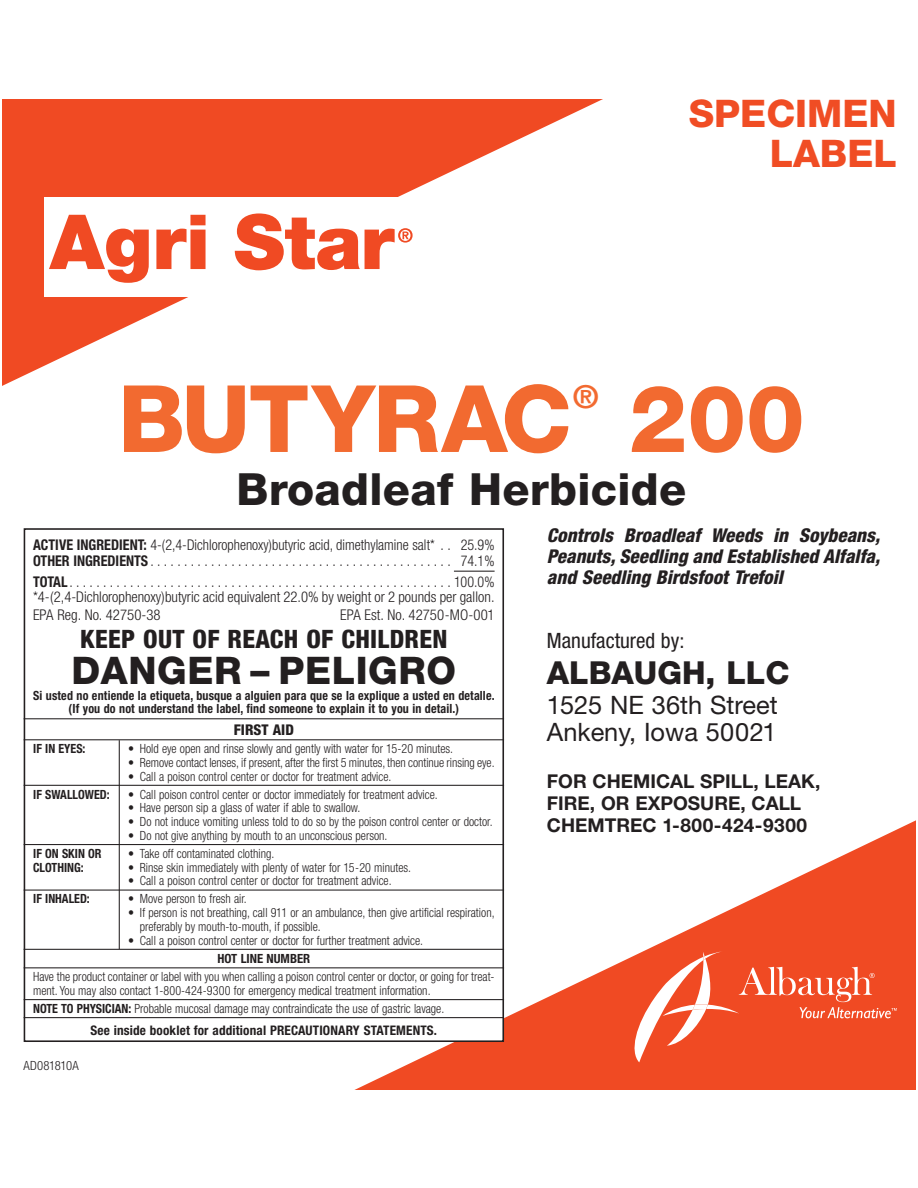
<style>
.page{position:relative;width:918px;height:1188px;background:#fff}
.page>*{position:absolute;margin:0;border:0;box-sizing:border-box;transform-origin:0 0}
.t1{font:800 93px "Helvetica Neue";letter-spacing:-.01em;color:#f26a30}
.t2{font:800 44.4px "Helvetica Neue";letter-spacing:.005em;color:#231f20}
.t3{font:800 38.1px "Helvetica Neue";letter-spacing:.015em;color:#231f20}
.t4{font:800 38.1px/40.2px "Helvetica Neue";color:#f04d24;text-align:right}
.t5{font:800 31.65px "Helvetica Neue";color:#231f20}
.t6{font:700 31.65px "Helvetica Neue";color:#f26a30}
.t7{font:25.35px/27.5px "Helvetica Neue";color:#231f20}
.t8{font:800 condensed 25.35px "Helvetica Neue";letter-spacing:.015em;color:#231f20}
.t9{font:condensed 21.15px "Helvetica Neue";color:#231f20}
.t10{font:italic 800 condensed 19.05px/21.1px "Helvetica Neue";color:#231f20;text-align:justify}
.t11{font:700 19.05px/22.2px "Helvetica Neue";color:#231f20}
.t12{font:300 condensed 14.85px/15.9px "Helvetica Neue";color:#231f20;scale:.95 1}
.t13{font:300 condensed 14.85px "Helvetica Neue";color:#231f20}
.t14{font:800 condensed 14.85px "Helvetica Neue";color:#231f20}
.t15{font:700 condensed 13.2px "Helvetica Neue";letter-spacing:.01em;color:#231f20}
.t16{font:300 condensed 12.75px/13.8px "Helvetica Neue";color:#231f20;scale:.95 1}
.t17{font:700 condensed 12.75px/13.8px "Helvetica Neue";letter-spacing:.01em;color:#231f20;text-align:center;scale:.95 1}
.t18{font:700 condensed 12.75px "Helvetica Neue";letter-spacing:.01em;color:#231f20}
.t19{font:300 condensed 12.75px "Helvetica Neue";color:#231f20}
.s1{font-weight:700}
</style>
<div class="page">
<svg style="left:356px;top:811px;width:560px;height:278px"></svg>
<svg style="left:2px;top:99px;width:601px;height:287px"></svg>
<div style="left:44px;top:197px;width:421px;height:100px;background:#fff"></div>
<svg style="left:49px;top:215px;width:100px;height:68px"></svg>
<svg style="left:156px;top:215px;width:50px;height:54px"></svg>
<svg style="left:235px;top:213px;width:178px;height:57px"></svg>
<div style="left:24px;top:529px;width:479px;height:512px;background:#fff"></div>
<div style="left:24px;top:528px;width:480px;height:514px;border:2px solid #231f20"></div>
<hr style="left:454px;top:571px;width:41px;height:1px;background:#231f20">
<hr style="left:24px;top:718px;width:480px;height:1px;background:#231f20">
<hr style="left:24px;top:739px;width:480px;height:1px;background:#231f20">
<hr style="left:24px;top:785px;width:480px;height:1px;background:#231f20">
<hr style="left:24px;top:844px;width:480px;height:1px;background:#231f20">
<hr style="left:24px;top:890px;width:480px;height:1px;background:#231f20">
<hr style="left:24px;top:949px;width:480px;height:1px;background:#231f20">
<hr style="left:24px;top:967px;width:480px;height:1px;background:#231f20">
<hr style="left:24px;top:999px;width:480px;height:1px;background:#231f20">
<hr style="left:24px;top:1017px;width:480px;height:1px;background:#231f20">
<hr style="left:119px;top:740px;width:1px;height:209px;background:#231f20">
<svg style="left:635px;top:951px;width:262px;height:111px;background:#f1603e"></svg>
<h3 class="t4" style="left:689px;top:96px;width:209px">SPECIMEN<br>LABEL</h3>
<h1 class="t1" style="left:118px;top:386px;width:455px">BUTYRAC</h1>
<h3 class="t6" style="left:573px;top:385px;width:27px">®</h3>
<h1 class="t1" style="left:629px;top:386px;width:177px">200</h1>
<h2 class="t2" style="left:237px;top:473px;width:451px">Broadleaf Herbicide</h2>
<p class="t12" style="left:33px;top:538px;width:487px"><span class="s1">ACTIVE INGREDIENT:</span> 4-(2,4-Dichlorophenoxy)butyric acid, dimethylamine salt* . . 25.9%<br><span class="s1">OTHER INGREDIENTS</span> . . . . . . . . . . . . . . . . . . . . . . . . . . . . . . . . . . . . . . . . . . . . . 74.1%</p>
<p class="t12" style="left:33px;top:575px;width:487px"><span class="s1">TOTAL</span> . . . . . . . . . . . . . . . . . . . . . . . . . . . . . . . . . . . . . . . . . . . . . . . . . . . . . . . . . 100.0% *4-(2,4-Dichlorophenoxy)butyric acid equivalent 22.0% by weight or 2 pounds per gallon.</p>
<p class="t13" style="left:33px;top:610px;width:129px">EPA Reg. No. 42750-38</p>
<p class="t13" style="left:340px;top:610px;width:156px">EPA Est. No. 42750-MO-001</p>
<h3 class="t8" style="left:80px;top:630px;width:369px">KEEP OUT OF REACH OF CHILDREN</h3>
<h3 class="t3" style="left:71px;top:657px;width:386px">DANGER – PELIGRO</h3>
<p class="t17" style="left:33px;top:689px;width:487px">Si usted no entiende la etiqueta, busque a alguien para que se la explique a usted en detalle. (If you do not understand the label, find someone to explain it to you in detail.)</p>
<p class="t14" style="left:234px;top:724px;width:62px">FIRST AID</p>
<p class="t17" style="left:33px;top:743px;width:57px">IF IN EYES:</p>
<p class="t16" style="left:128px;top:743px;width:343px">• Hold eye open and rinse slowly and gently with water for 15-20 minutes.</p>
<p class="t16" style="left:128px;top:756px;width:387px">• Remove contact lenses, if present, after the first 5 minutes, then continue rinsing eye.</p>
<p class="t16" style="left:128px;top:770px;width:279px">• Call a poison control center or doctor for treatment advice.</p>
<p class="t17" style="left:33px;top:788px;width:82px">IF SWALLOWED:</p>
<p class="t16" style="left:128px;top:788px;width:327px">• Call poison control center or doctor immediately for treatment advice.</p>
<p class="t16" style="left:128px;top:802px;width:246px">• Have person sip a glass of water if able to swallow.</p>
<p class="t16" style="left:128px;top:816px;width:385px">• Do not induce vomiting unless told to do so by the poison control center or doctor.</p>
<p class="t16" style="left:128px;top:829px;width:274px">• Do not give anything by mouth to an unconscious person.</p>
<p class="t17" style="left:33px;top:847px;width:74px">IF ON SKIN OR</p>
<p class="t16" style="left:128px;top:847px;width:155px">• Take off contaminated clothing.</p>
<p class="t17" style="left:33px;top:861px;width:55px">CLOTHING:</p>
<p class="t16" style="left:128px;top:861px;width:299px">• Rinse skin immediately with plenty of water for 15-20 minutes.</p>
<p class="t16" style="left:128px;top:875px;width:279px">• Call a poison control center or doctor for treatment advice.</p>
<p class="t17" style="left:33px;top:893px;width:61px">IF INHALED:</p>
<p class="t16" style="left:128px;top:893px;width:126px">• Move person to fresh air.</p>
<p class="t16" style="left:140px;top:907px;width:375px;text-indent:-11px">• If person is not breathing, call 91 1 or an ambulance, then give artificial respiration, preferably by mouth-to-mouth, if possible.</p>
<p class="t16" style="left:128px;top:934px;width:312px">• Call a poison control center or doctor for further treatment advice.</p>
<p class="t18" style="left:217px;top:954px;width:94px">HOT LINE NUMBER</p>
<p class="t16" style="left:33px;top:971px;width:487px">Have the product container or label with you when calling a poison control center or doctor, or going for treat&shy;ment. You may also contact 1-800-424-9300 for emergency medical treatment information.</p>
<p class="t16" style="left:33px;top:1003px;width:434px"><span class="s1">NOTE TO PHYSICIAN:</span> Probable mucosal damage may contraindicate the use of gastric lavage.</p>
<p class="t15" style="left:91px;top:1025px;width:348px">See inside booklet for additional PRECAUTIONARY STATEMENTS.</p>
<p class="t19" style="left:24px;top:1061px;width:57px">AD081810A</p>
<h3 class="t10" style="left:547px;top:526px;width:338px">Controls Broadleaf Weeds in Soybeans, Peanuts,Seedling and Established Alfalfa, and Seedling Birdsfoot Trefoil</h3>
<h3 class="t9" style="left:547px;top:633px;width:139px">Manufactured by:</h3>
<h3 class="t5" style="left:547px;top:661px;width:244px">ALBAUGH, LLC</h3>
<h3 class="t7" style="left:547px;top:693px;width:232px">1525 NE 36th Street<br>Ankeny, Iowa 50021</h3>
<h3 class="t11" style="left:547px;top:772px;width:275px">FOR CHEMICAL SPILL, LEAK,<br>FIRE, OR EXPOSURE, CALL<br>CHEMTREC 1-800-424-9300</h3>
</div>
